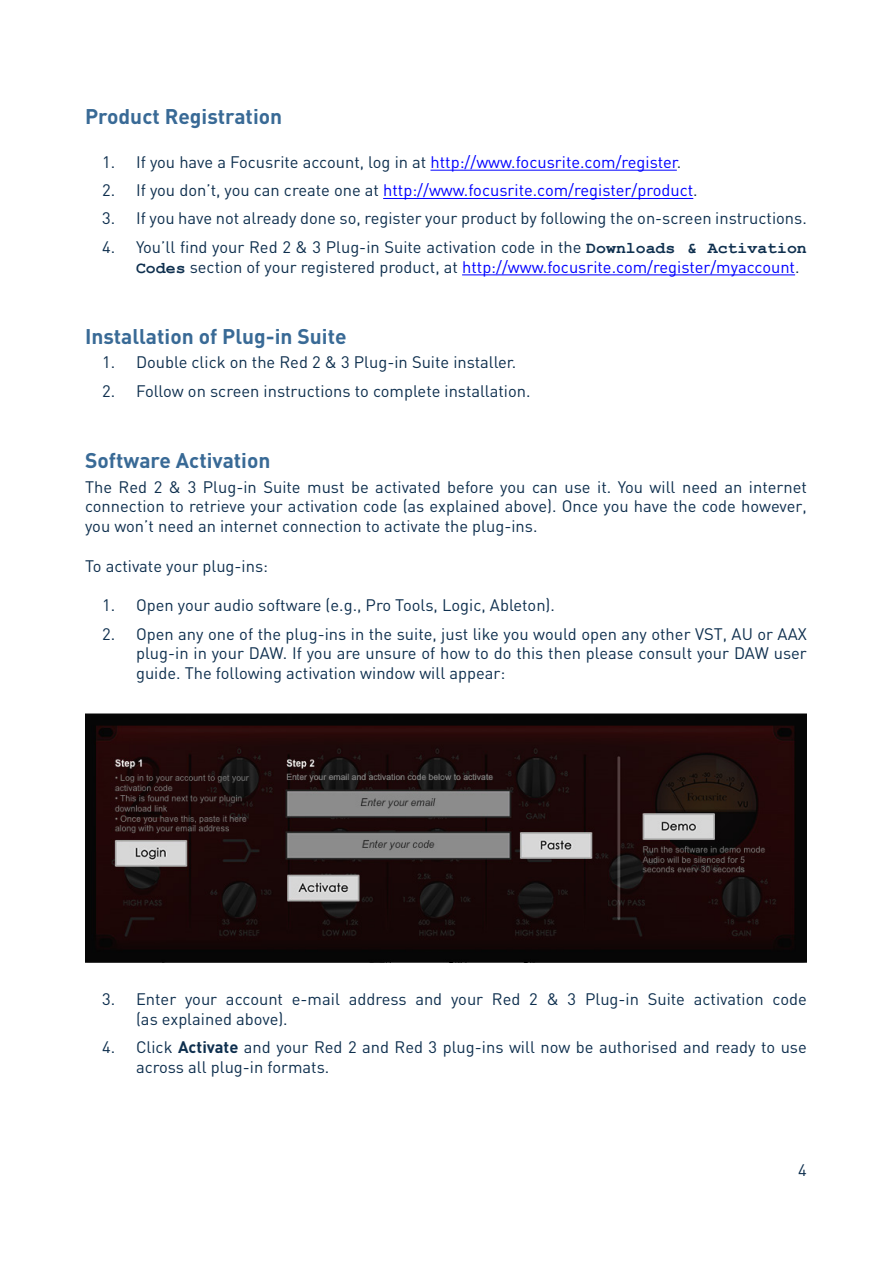
<style>
.page{position:relative;width:893px;height:1263px;background:#fff}
.page>*{position:absolute;margin:0;border:0;box-sizing:border-box;transform-origin:0 0}
.Heading_2{font:700 21px "DIN";color:#396a96}
.Body_Text{font:16.5px/19.8px "DIN";color:#0e2f4e}
.t1{font:16.5px "DIN";color:#00f}
.s1{color:#00f}
.s2{color:#0e2f4e}
.s3{font-family:"Courier New";font-weight:700}
.s4{font-weight:700}
</style>
<div class="page">
<hr style="left:430px;top:170px;width:247px;height:1px;background:#00f">
<hr style="left:383px;top:198px;width:310px;height:1px;background:#00f">
<hr style="left:462px;top:274px;width:333px;height:1px;background:#00f">
<img style="left:85px;top:714px;width:722px;height:249px">
<p class="Heading_2" style="left:85px;top:102px;width:199px">Product Registration</p>
<p class="Body_Text" style="left:102px;top:152px;width:581px">1. If you have a Focusrite account, log in at <span class="s1">http://www.focusrite.com/register</span>.</p>
<p class="t1" style="left:102px;top:180px;width:597px"><span class="s2">2. If you don’t, you can create one at</span> http://www.focusrite.com/register/product<span class="s2">.</span></p>
<p class="Body_Text" style="left:102px;top:208px;width:706px">3. If you have not already done so, register your product by following the on-screen instructions.</p>
<p class="Body_Text" style="left:136px;top:237px;width:672px;text-indent:-34px">4. You’ll find your Red 2 &amp; 3 Plug-in Suite activation code in the <span class="s3">Downloads &amp; Activation<br>Codes</span> section of your registered product, at <span class="s1">http://www.focusrite.com/register/myaccount</span>.</p>
<p class="Heading_2" style="left:85px;top:323px;width:263px">Installation of Plug-in Suite</p>
<p class="Body_Text" style="left:102px;top:352px;width:416px">1. Double click on the Red 2 &amp; 3 Plug-in Suite installer.</p>
<p class="Body_Text" style="left:102px;top:381px;width:430px">2. Follow on screen instructions to complete installation.</p>
<p class="Heading_2" style="left:85px;top:447px;width:187px">Software Activation</p>
<p class="Body_Text" style="left:85px;top:476px;width:723px;text-align:justify">The Red 2 &amp; 3 Plug-in Suite must be activated before you can use it. You will need an internet connection to retrieve your activation code (as explained above). Once you have the code however, you won’t need an internet connection to activate the plug-ins.</p>
<p class="Body_Text" style="left:85px;top:556px;width:185px">To activate your plug-ins:</p>
<p class="Body_Text" style="left:102px;top:595px;width:454px">1. Open your audio software (e.g., Pro Tools, Logic, Ableton).</p>
<p class="Body_Text" style="left:136px;top:623px;width:672px;text-align:justify;text-indent:-34px">2. Open any one of the plug-ins in the suite, just like you would open any other VST, AU or AAX plug-in in your DAW. If you are unsure of how to do this then please consult your DAW user guide. The following activation window will appear:</p>
<p class="Body_Text" style="left:136px;top:988px;width:672px;text-indent:-34px">3. Enter your account e-mail address and your Red 2 &amp; 3 Plug-in Suite activation code (as explained above).</p>
<p class="Body_Text" style="left:136px;top:1037px;width:672px;text-indent:-34px">4. Click <span class="s4">Activate</span> and your Red 2 and Red 3 plug-ins will now be authorised and ready to use across all plug-in formats.</p>
<p class="Body_Text" style="left:798px;top:1160px;width:10px">4</p>
</div>
